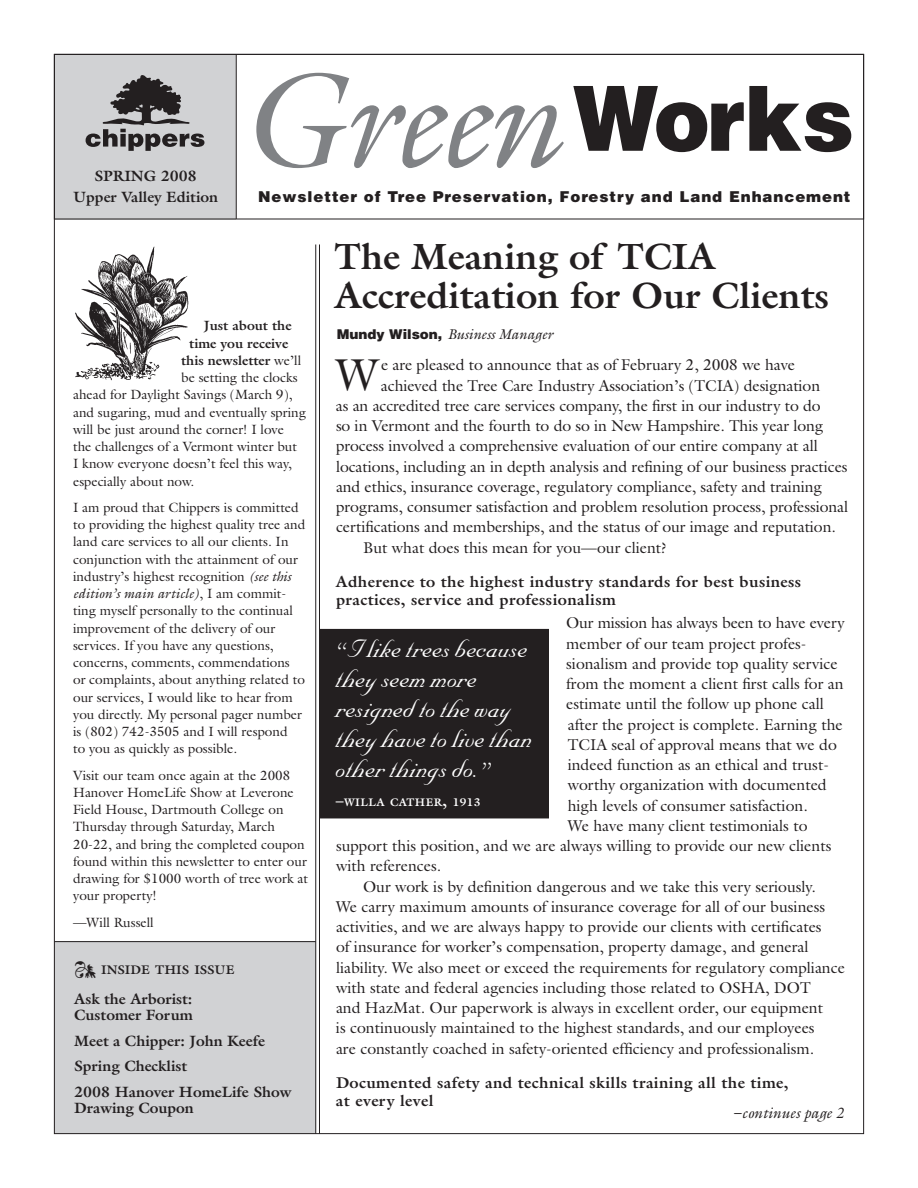
<style>
.page{position:relative;width:918px;height:1188px;background:#fff}
.page>*{position:absolute;margin:0;border:0;box-sizing:border-box;transform-origin:0 0}
.t1{font:italic 135px "Galliard";letter-spacing:-.04em;color:#808285}
.t2{font:45px "Galliard";color:#231f20}
.t3{font:700 36.75px/39px "Galliard";color:#231f20}
.t4{font:30px/30px "Nuptial Script";letter-spacing:-.005em;color:#fff}
.t5{font:15.75px "Galliard";color:#231f20}
.t6{font:700 15.75px/18px "Galliard";letter-spacing:.025em;color:#231f20}
.t7{font:700 15px/25.5px "Galliard";color:#231f20}
.t8{font:900 15px "Helvetica";letter-spacing:.06em;color:#231f20}
.t9{font:italic 15px "Galliard";color:#231f20}
.t10{font:italic 14.25px "Galliard";color:#231f20}
.t11{font:13.5px/17.2px "Galliard";color:#231f20}
.t12{font:700 13.5px "Galliard";color:#231f20}
.t13{font:700 12.6px "Galliard";color:#231f20}
.t14{font:700 11.1px "Galliard";letter-spacing:.035em;color:#fff}
.s1{font-family:"Helvetica";font-weight:900;font-style:normal;font-size:90px;color:#231f20}
.s2{font-weight:400}
.s3{font-style:italic}
.s4{font-family:"Helvetica";font-weight:900;font-style:normal;font-size:13.5px}
.s5{font-size:15.75px}
.s6{font-size:11.25px}
</style>
<div class="page">
<div style="left:54px;top:55px;width:182px;height:164px;background:#d1d2d4"></div>
<div style="left:54px;top:942px;width:262px;height:192px;background:#d1d2d4"></div>
<hr style="left:315px;top:244px;width:1px;height:890px;background:#231f20">
<hr style="left:319px;top:244px;width:1px;height:890px;background:#231f20">
<div style="left:54px;top:54px;width:810px;height:165px;border:1px solid #231f20"></div>
<hr style="left:236px;top:54px;width:1px;height:165px;background:#231f20">
<hr style="left:54px;top:941px;width:262px;height:1px;background:#231f20">
<svg style="left:86px;top:75px;width:118px;height:76px"></svg>
<div style="left:320px;top:629px;width:229px;height:189px;background:#231f20"></div>
<img style="left:75px;top:246px;width:114px;height:135px">
<p class="t7" style="left:73px;top:165px;width:147px;line-height:21px;text-align:center">SPRING 2008<br>Upper Valley Edition</p>
<h1 class="t1" style="left:240px;top:36px;width:615px">Green <span class="s1">Works</span></h1>
<p class="t8" style="left:258px;top:186px;width:594px">Newsletter of Tree Preservation, Forestry and Land Enhancement</p>
<h3 class="t3" style="left:335px;top:236px;width:496px">The Meaning of TCIA<br>Accreditation for Our Clients</h3>
<p class="t12" style="left:204px;top:317px;width:89px">Just about the</p>
<p class="t12" style="left:189px;top:334px;width:101px">time you receive</p>
<p class="t12" style="left:181px;top:352px;width:122px">this newsletter <span class="s2">we’ll</span></p>
<p class="t11" style="left:181px;top:369px;width:118px">be setting the clocks</p>
<p class="t11" style="left:73px;top:386px;width:221px">ahead for Daylight Savings (March 9),</p>
<p class="t11" style="left:73px;top:403px;width:235px">and sugaring, mud and eventually spring</p>
<p class="t11" style="left:73px;top:420px;width:212px">will be just around the corner! I love</p>
<p class="t11" style="left:73px;top:438px;width:225px">the challenges of a Vermont winter but</p>
<p class="t11" style="left:73px;top:455px;width:220px">I know everyone doesn’t feel this way,</p>
<p class="t11" style="left:73px;top:472px;width:123px">especially about now.</p>
<p class="t11" style="left:73px;top:498px;width:234px">I am proud that Chippers is committed to providing the highest quality tree and land care services to all our clients. In conjunction with the attainment of our industry’s highest recognition <span class="s3">(see this edition’s main article)</span>, I am commit&shy;ting myself personally to the continual improvement of the delivery of our services. If you have any questions, concerns, comments, commendations or complaints, about anything related to our services, I would like to hear from you directly. My personal pager number is (802) 742-3505 and I will respond<br>to you as quickly as possible.</p>
<p class="t11" style="left:73px;top:766px;width:236px">Visit our team once again at the 2008<br>Hanover HomeLife Show at Leverone Field House, Dartmouth College on Thursday through Saturday, March 20-22, and bring the completed coupon found within this newsletter to enter our drawing for $1000 worth of tree work at your property!</p>
<p class="t11" style="left:73px;top:913px;width:82px">—Will Russell</p>
<p class="t13" style="left:101px;top:961px;width:135px">INSIDE THIS ISSUE</p>
<p class="t7" style="left:74px;top:990px;width:120px;line-height:16.5px">Ask the Arborist:<br>Customer Forum</p>
<p class="t7" style="left:74px;top:1028px;width:219px">Meet a Chipper: John Keefe<br>Spring Checklist<br>2008 Hanover HomeLife Show</p>
<p class="t7" style="left:74px;top:1095px;width:121px">Drawing Coupon</p>
<p class="t10" style="left:337px;top:325px;width:218px"><span class="s4">Mundy Wilson,</span> Business Manager</p>
<h2 class="t2" style="left:336px;top:347px;width:44px">W</h2>
<p class="t5" style="left:381px;top:355px;width:416px">e are pleased to announce that as of February 2, 2008 we have</p>
<p class="t5" style="left:381px;top:375px;width:441px">achieved the Tree Care Industry Association’s (TCIA) designation</p>
<p class="t5" style="left:336px;top:396px;width:486px">as an accredited tree care services company, the first in our industry to do</p>
<p class="t5" style="left:336px;top:416px;width:489px">so in Vermont and the fourth to do so in New Hampshire. This year long</p>
<p class="t5" style="left:336px;top:436px;width:483px">process involved a comprehensive evaluation of our entire company at all</p>
<p class="t5" style="left:336px;top:456px;width:513px">locations, including an in depth analysis and refining of our business practices</p>
<p class="t5" style="left:336px;top:477px;width:488px">and ethics, insurance coverage, regulatory compliance, safety and training</p>
<p class="t5" style="left:336px;top:497px;width:514px">programs, consumer satisfaction and problem resolution process, professional</p>
<p class="t5" style="left:336px;top:517px;width:501px">certifications and memberships, and the status of our image and reputation.</p>
<p class="t5" style="left:363px;top:537px;width:305px">But what does this mean for you—our client?</p>
<p class="t6" style="left:336px;top:573px;width:467px">Adherence to the highest industry standards for best business practices, service and professionalism</p>
<p class="t5" style="left:566px;top:613px;width:280px">Our mission has always been to have every</p>
<p class="t5" style="left:566px;top:633px;width:242px">member of our team project profes-</p>
<p class="t5" style="left:566px;top:654px;width:273px">sionalism and provide top quality service</p>
<p class="t5" style="left:566px;top:674px;width:279px">from the moment a client first calls for an</p>
<p class="t5" style="left:566px;top:694px;width:259px">estimate until the follow up phone call</p>
<p class="t5" style="left:568px;top:714px;width:277px">after the project is complete. Earning the</p>
<p class="t5" style="left:568px;top:735px;width:271px">TCIA seal of approval means that we do</p>
<p class="t5" style="left:568px;top:755px;width:263px">indeed function as an ethical and trust-</p>
<p class="t5" style="left:568px;top:775px;width:261px">worthy organization with documented</p>
<p class="t5" style="left:568px;top:795px;width:242px">high levels of consumer satisfaction.</p>
<p class="t5" style="left:568px;top:816px;width:241px">We have many client testimonials to</p>
<p class="t5" style="left:336px;top:836px;width:497px">support this position, and we are always willing to provide our new clients</p>
<p class="t5" style="left:336px;top:856px;width:107px">with references.</p>
<p class="t5" style="left:363px;top:876px;width:454px">Our work is by definition dangerous and we take this very seriously.</p>
<p class="t5" style="left:336px;top:897px;width:491px">We carry maximum amounts of insurance coverage for all of our business</p>
<p class="t5" style="left:336px;top:917px;width:487px">activities, and we are always happy to provide our clients with certificates</p>
<p class="t5" style="left:336px;top:937px;width:474px">of insurance for worker’s compensation, property damage, and general</p>
<p class="t5" style="left:336px;top:957px;width:510px">liability. We also meet or exceed the requirements for regulatory compliance</p>
<p class="t5" style="left:336px;top:978px;width:476px">with state and federal agencies including those related to OSHA, DOT</p>
<p class="t5" style="left:336px;top:998px;width:489px">and HazMat. Our paperwork is always in excellent order, our equipment</p>
<p class="t5" style="left:336px;top:1018px;width:480px">is continuously maintained to the highest standards, and our employees</p>
<p class="t5" style="left:336px;top:1038px;width:480px">are constantly coached in safety-oriented efficiency and professionalism.</p>
<p class="t6" style="left:336px;top:1074px;width:454px">Documented safety and technical skills training all the time, at every level</p>
<h3 class="t4" style="left:336px;top:634px;width:198px">“I like trees because they seem more resigned to the way they have to live than other things do.”</h3>
<p class="t14" style="left:336px;top:795px;width:146px"><span class="s5">–</span>WILLA CATHER<span class="s5">,</span> <span class="s6">1913</span></p>
<p class="t9" style="left:733px;top:1104px;width:112px">–continues page 2</p>
</div>
